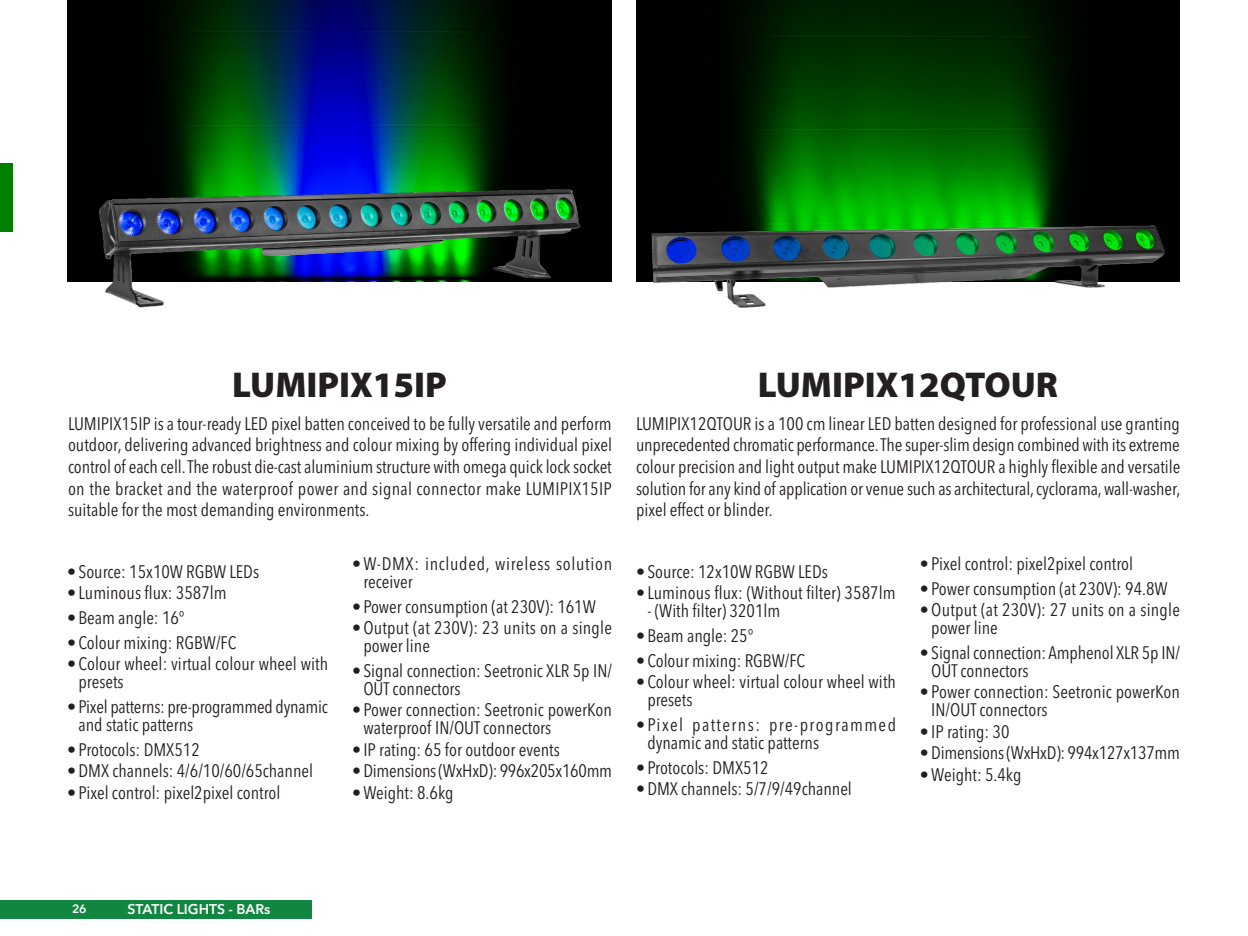
<style>
.page{position:relative;width:1248px;height:936px;background:#fff}
.page>*{position:absolute;margin:0;border:0;box-sizing:border-box;transform-origin:0 0}
.indice{font:900 36px "Myriad Pro";color:#231f20}
.INTRO{font:condensed 18px/18px "Avenir Next LT Pro";color:#231f20}
.INTRO-2{font:condensed 18px/18px "Avenir Next LT Pro";letter-spacing:.06em;color:#231f20}
.INTRO-3{font:condensed 18px/18px "Avenir Next LT Pro";letter-spacing:.035em;color:#231f20}
.t1{font:600 14px "Avenir Next LT Pro";color:#fff}
.t2{font:600 12px "Avenir Next LT Pro";color:#fff}
</style>
<div class="page">
<div style="left:0;top:163px;width:12px;height:68px;background:#008000"></div>
<img style="left:67px;top:0;width:545px;height:282px">
<img style="left:636px;top:0;width:543px;height:282px">
<img style="left:99px;top:189px;width:481px;height:118px">
<img style="left:651px;top:225px;width:513px;height:82px">
<div style="left:0;top:900px;width:311px;height:18px;background:#118641"></div>
<p class="indice" style="left:232px;top:364px;width:216px">LUMIPIX15IP</p>
<p class="indice" style="left:757px;top:364px;width:302px">LUMIPIX12QTOUR</p>
<p class="INTRO" style="left:68px;top:412px;width:545px;line-height:21.6px;text-align:justify">LUMIPIX15IP is a tour-ready LED pixel batten conceived to be fully versatile and perform outdoor, delivering advanced brightness and colour mixing by offering individual pixel control of each cell. The robust die-cast aluminium structure with omega quick lock socket on the bracket and the waterproof power and signal connector make LUMIPIX15IP suitable for the most demanding environments.</p>
<p class="INTRO" style="left:636px;top:412px;width:546px;line-height:21.6px;text-align:justify">LUMIPIX12QTOUR is a 100 cm linear LED batten designed for professional use granting unprecedented chromatic performance. The super-slim design combined with its extreme colour precision and light output make LUMIPIX12QTOUR a highly flexible and versatile solution for any kind of application or venue such as architectural, cyclorama, wall-washer, pixel effect or blinder.</p>
<p class="INTRO" style="left:67px;top:562px;width:193px">• Source: 15x10W RGBW LEDs</p>
<p class="INTRO" style="left:67px;top:583px;width:161px">• Luminous flux: 3587lm</p>
<p class="INTRO" style="left:67px;top:608px;width:119px">• Beam angle: 16°</p>
<p class="INTRO" style="left:67px;top:633px;width:171px">• Colour mixing: RGBW/FC</p>
<p class="INTRO" style="left:79px;top:655px;width:251px;text-indent:-11px">• Colour wheel: virtual colour wheel with presets</p>
<p class="INTRO" style="left:79px;top:697px;width:251px;text-indent:-11px">• Pixel patterns: pre-programmed dynamic and static patterns</p>
<p class="INTRO" style="left:67px;top:740px;width:134px">• Protocols: DMX512</p>
<p class="INTRO" style="left:67px;top:762px;width:247px">•DMX channels: 4/6/10/60/65channel</p>
<p class="INTRO" style="left:67px;top:783px;width:215px">• Pixel control: pixel2pixel control</p>
<p class="INTRO-3" style="left:363px;top:554px;width:250px;text-indent:-11px">•W-DMX: included, wireless solution receiver</p>
<p class="INTRO" style="left:352px;top:597px;width:245px">• Power consumption (at 230V): 161W</p>
<p class="INTRO" style="left:363px;top:618px;width:250px;text-indent:-11px">•Output (at 230V): 23 units on a single power line</p>
<p class="INTRO" style="left:363px;top:661px;width:250px;text-indent:-11px">• Signal connection: Seetronic XLR 5p IN/<br>OUT connectors</p>
<p class="INTRO" style="left:363px;top:701px;width:250px;text-indent:-11px">• Power connection: Seetronic powerKon waterproof IN/OUT connectors</p>
<p class="INTRO" style="left:352px;top:740px;width:209px">• IP rating: 65 for outdoor events</p>
<p class="INTRO" style="left:352px;top:761px;width:261px">•Dimensions (WxHxD): 996x205x160mm</p>
<p class="INTRO" style="left:352px;top:783px;width:103px">•Weight: 8.6kg</p>
<p class="INTRO" style="left:636px;top:562px;width:193px">• Source: 12x10W RGBW LEDs</p>
<p class="INTRO" style="left:636px;top:583px;width:261px">• Luminous flux: (Without filter) 3587lm</p>
<p class="INTRO" style="left:647px;top:601px;width:134px">- (With filter) 3201lm</p>
<p class="INTRO" style="left:636px;top:626px;width:119px">• Beam angle: 25°</p>
<p class="INTRO" style="left:636px;top:651px;width:171px">• Colour mixing: RGBW/FC</p>
<p class="INTRO" style="left:647px;top:673px;width:250px;text-indent:-11px">• Colour wheel: virtual colour wheel with presets</p>
<p class="INTRO-2" style="left:647px;top:715px;width:250px;text-indent:-11px">•Pixel patterns: pre-programmed dynamic and static patterns</p>
<p class="INTRO" style="left:636px;top:758px;width:134px">• Protocols: DMX512</p>
<p class="INTRO" style="left:636px;top:780px;width:217px">•DMX channels: 5/7/9/49channel</p>
<p class="INTRO" style="left:919px;top:554px;width:215px">• Pixel control: pixel2pixel control</p>
<p class="INTRO" style="left:919px;top:579px;width:249px">• Power consumption (at 230V): 94.8W</p>
<p class="INTRO" style="left:931px;top:600px;width:250px;text-indent:-11px">•Output (at 230V): 27 units on a single power line</p>
<p class="INTRO" style="left:931px;top:643px;width:250px;text-indent:-11px">• Signal connection: Amphenol XLR 5p IN/<br>OUT connectors</p>
<p class="INTRO" style="left:931px;top:683px;width:250px;text-indent:-11px">• Power connection: Seetronic powerKon<br>IN/OUT connectors</p>
<p class="INTRO" style="left:919px;top:722px;width:91px">• IP rating: 30</p>
<p class="INTRO" style="left:919px;top:743px;width:261px">•Dimensions (WxHxD): 994x127x137mm</p>
<p class="INTRO" style="left:919px;top:765px;width:103px">•Weight: 5.4kg</p>
<p class="t2" style="left:72px;top:901px;width:16px">26</p>
<p class="t1" style="left:128px;top:900px;width:144px">STATIC LIGHTS - BARs</p>
</div>
